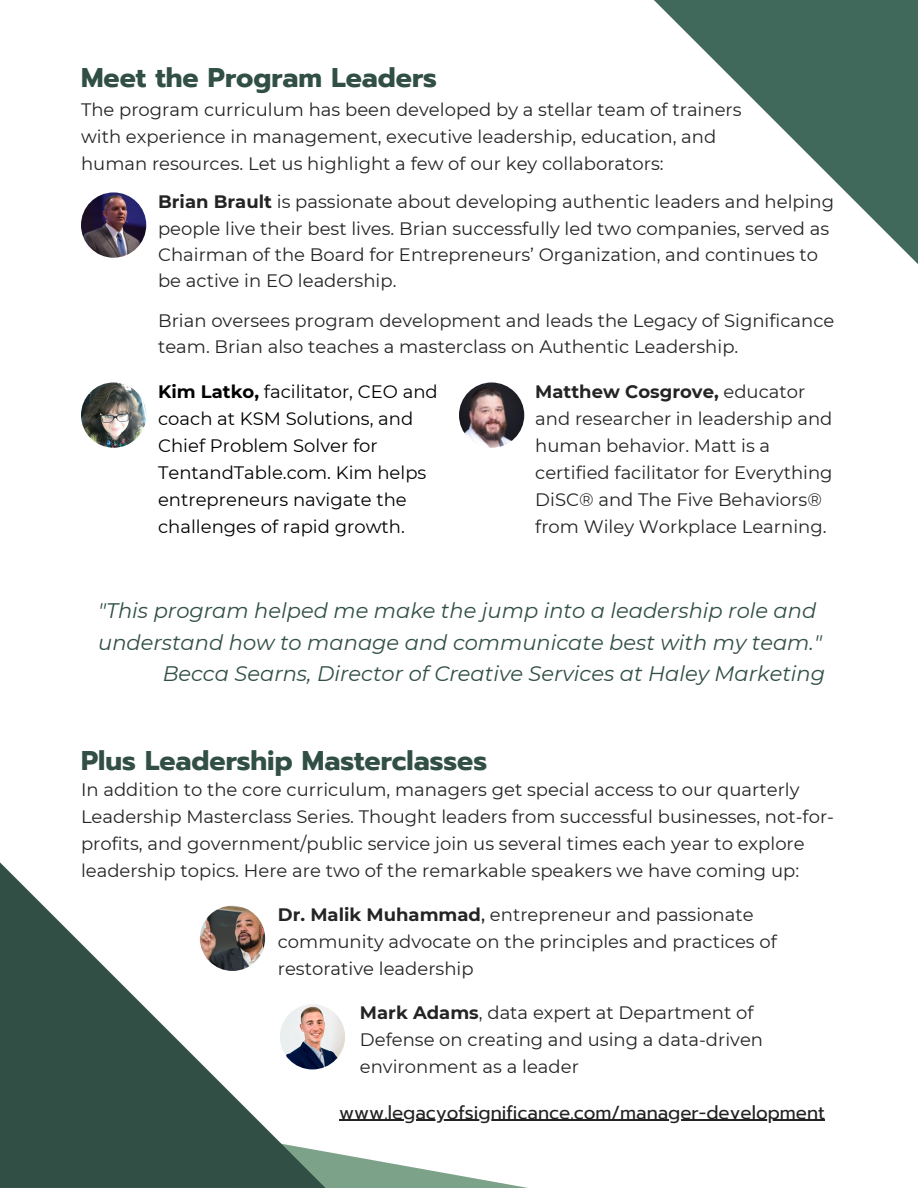
<style>
.page{position:relative;width:918px;height:1188px;background:#fff}
.page>*{position:absolute;margin:0;border:0;box-sizing:border-box;transform-origin:0 0}
.t1{font:700 27px "Prompt";color:#314f45}
.t2{font:italic 21px/31.5px "Montserrat";color:#314f45}
.t3{font:18.45px "Prompt";color:#222}
.t4{font:18px/27px "Montserrat";color:#242424}
.t5{font:18px/27px "Montserrat";color:#000}
.s1{font-weight:700}
.s2{font-weight:500}
</style>
<div class="page">
<svg style="left:654px;top:0;width:264px;height:264px"></svg>
<svg style="left:199px;top:1151px;width:329px;height:37px"></svg>
<svg style="left:0;top:862px;width:325px;height:325px;fill:#314f45"></svg>
<img style="left:459px;top:382px;width:65px;height:66px;border-radius:50%">
<img style="left:280px;top:1004px;width:65px;height:65px;border-radius:50%">
<img style="left:200px;top:906px;width:65px;height:65px;border-radius:50%">
<img style="left:81px;top:192px;width:65px;height:66px;border-radius:50%">
<img style="left:81px;top:382px;width:65px;height:66px;border-radius:50%">
<hr style="left:339px;top:1120px;width:486px;height:1px;background:#222">
<p class="t1" style="left:81px;top:58px;width:357px">Meet the Program Leaders</p>
<p class="t4" style="left:81px;top:96px;width:662px">The program curriculum has been developed by a stellar team of trainers with experience in management, executive leadership, education, and human resources. Let us highlight a few of our key collaborators:</p>
<p class="t4" style="left:158px;top:189px;width:678px;line-height:26.2px"><span class="s1">Brian Brault</span> is passionate about developing authentic leaders and helping people live their best lives. Brian successfully led two companies, served as Chairman of the Board for Entrepreneurs’ Organization, and continues to be active in EO leadership.</p>
<p class="t4" style="left:158px;top:307px;width:678px;line-height:26.2px">Brian oversees program development and leads the Legacy of Significance team. Brian also teaches a masterclass on Authentic Leadership.</p>
<p class="t5" style="left:158px;top:378px;width:281px"><span class="s1">Kim Latko,</span> facilitator, CEO and coach at KSM Solutions, and<br>Chief Problem Solver for<br>TentandTable.com. Kim helps entrepreneurs navigate the challenges of rapid growth.</p>
<p class="t4" style="left:535px;top:378px;width:299px"><span class="s1">Matthew Cosgrove,</span> educator and researcher in leadership and human behavior. Matt is a certified facilitator for Everything<br>DiSC® and The Five Behaviors® from Wiley Workplace Learning.</p>
<p class="t2" style="left:98px;top:595px;width:725px">"This program helped me make the jump into a leadership role and understand how to manage and communicate best with my team."</p>
<p class="t2" style="left:163px;top:658px;width:664px">Becca Searns, Director of Creative Services at Haley Marketing</p>
<p class="t1" style="left:81px;top:741px;width:408px">Plus Leadership Masterclasses</p>
<p class="t4" style="left:81px;top:776px;width:755px">In addition to the core curriculum, managers get special access to our quarterly Leadership Masterclass Series. Thought leaders from successful businesses, not-for&shy;profits, and government/public service join us several times each year to explore leadership topics. Here are two of the remarkable speakers we have coming up:</p>
<p class="t4" style="left:278px;top:901px;width:501px"><span class="s1">Dr. Malik Muhammad</span><span class="s2">,</span> entrepreneur and passionate community advocate on the principles and practices of restorative leadership</p>
<p class="t4" style="left:360px;top:1000px;width:405px"><span class="s1">Mark Adams</span>, data expert at Department of<br>Defense on creating and using a data-driven environment as a leader</p>
<p class="t3" style="left:339px;top:1098px;width:487px">www.legacyofsignificance.com/manager-development</p>
</div>
